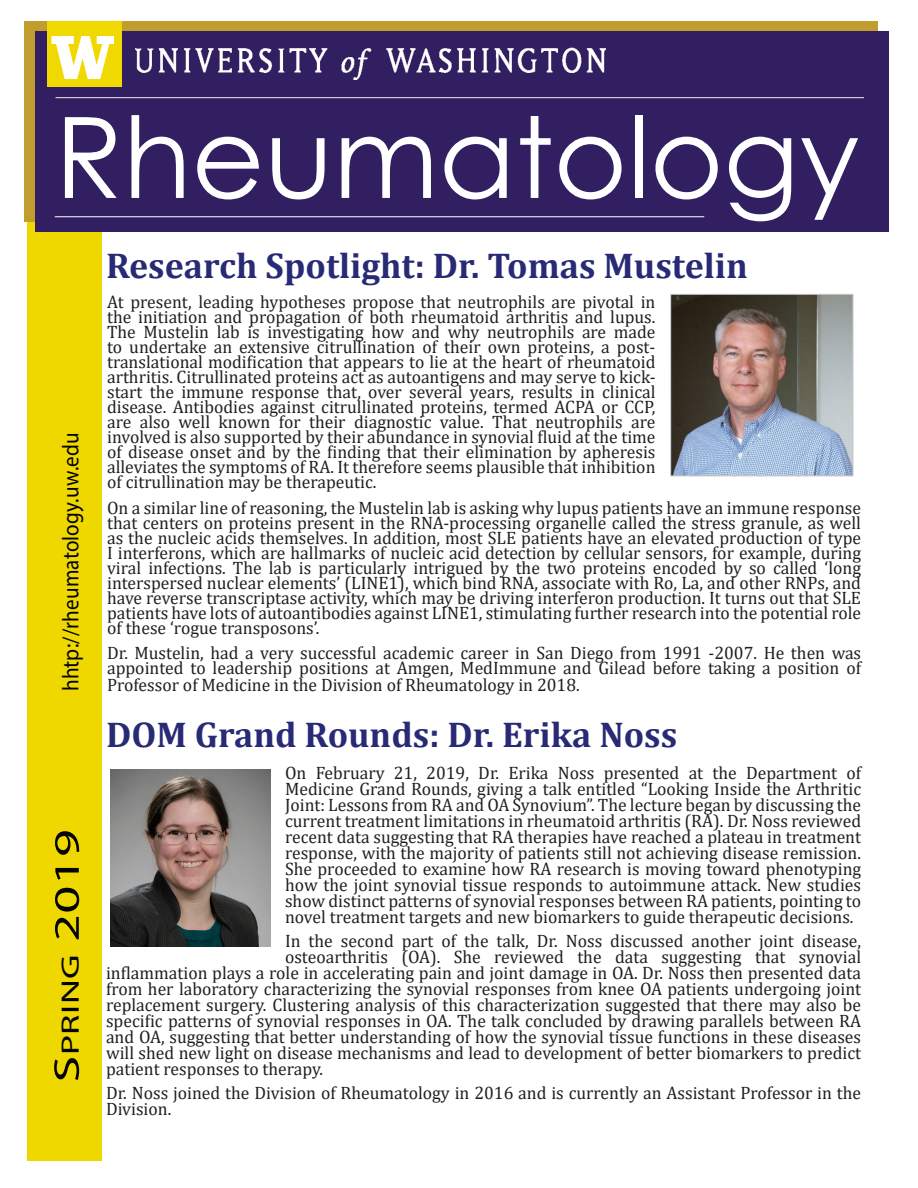
<style>
.page{position:relative;width:918px;height:1188px;background:#fff}
.page>*{position:absolute;margin:0;border:0;box-sizing:border-box;transform-origin:0 0}
.t1{font:112.5px "Century Gothic";color:#fff}
.t2{font:700 36px "Cambria";color:#282a75}
.t3{font:36px "Myriad Pro";color:#040503;scale:1.5 1}
.t4{font:23.1px "Myriad Pro";letter-spacing:.01em;color:#040503;scale:.91 1}
.t5{font:18px/15px "Cambria";color:#231f20;text-align:justify}
.s1{font-size:25.2px}
</style>
<div class="page">
<div style="left:28px;top:46px;width:74px;height:1115px;background:#efd800"></div>
<div style="left:24px;top:21px;width:854px;height:201px;background:#c09d2e"></div>
<div style="left:35px;top:31px;width:853px;height:201px;background:#311f62"></div>
<div style="left:47px;top:21px;width:75px;height:66px;background:#f0d900"></div>
<img style="left:51px;top:36px;width:554px;height:43px">
<hr style="left:56px;top:97px;width:808px;height:1px;background:#fae6f0">
<hr style="left:55px;top:216px;width:649px;height:1px;background:#fff">
<img style="left:672px;top:296px;width:179px;height:178px">
<div style="left:670px;top:294px;width:183px;height:182px;border:1px solid #c8c7c7"></div>
<img style="left:110px;top:770px;width:160px;height:176px">
<p class="t1" style="left:55px;top:79px;width:806px">Rheumatology</p>
<p class="t4" style="left:56px;top:691px;width:286px;rotate:-90deg">hhtp://rheumatology.uw.edu</p>
<p class="t3" style="left:45px;top:1082px;width:170px;rotate:-90deg">S<span class="s1">pring</span> 2019</p>
<p class="t2" style="left:106px;top:240px;width:643px">Research Spotlight: Dr. Tomas Mustelin</p>
<p class="t5" style="left:107px;top:294px;width:550px">At present, leading hypotheses propose that neutrophils are pivotal in the initiation and propagation of both rheumatoid arthritis and lupus.<br>The Mustelin lab is investigating how and why neutrophils are made to undertake an extensive citrullination of their own proteins, a post&shy;translational modification that appears to lie at the heart of rheumatoid arthritis. Citrullinated proteins act as autoantigens and may serve to kick&shy;start the immune response that, over several years, results in clinical disease. Antibodies against citrullinated proteins, termed ACPA or CCP, are also well known for their diagnostic value. That neutrophils are involved is also supported by their abundance in synovial fluid at the time of disease onset and by the finding that their elimination by apheresis alleviates the symptoms of RA. It therefore seems plausible that inhibition of citrullination may be therapeutic.</p>
<p class="t5" style="left:107px;top:500px;width:756px">On a similar line of reasoning, the Mustelin lab is asking why lupus patients have an immune response that centers on proteins present in the RNA-processing organelle called the stress granule, as well as the nucleic acids themselves. In addition, most SLE patients have an elevated production of type I interferons, which are hallmarks of nucleic acid detection by cellular sensors, for example, during viral infections. The lab is particularly intrigued by the two proteins encoded by so called ‘long interspersed nuclear elements’ (LINE1), which bind RNA, associate with Ro, La, and other RNPs, and have reverse transcriptase activity, which may be driving interferon production. It turns out that SLE patients have lots of autoantibodies against LINE1, stimulating further research into the potential role of these ‘rogue transposons’.</p>
<p class="t5" style="left:107px;top:645px;width:756px;line-height:15.8px">Dr. Mustelin, had a very successful academic career in San Diego from 1991 -2007. He then was appointed to leadership positions at Amgen, MedImmune and Gilead before taking a position of Professor of Medicine in the Division of Rheumatology in 2018.</p>
<p class="t2" style="left:106px;top:710px;width:573px">DOM Grand Rounds: Dr. Erika Noss</p>
<p class="t5" style="left:285px;top:764px;width:578px;line-height:16px">On February 21, 2019, Dr. Erika Noss presented at the Department of Medicine Grand Rounds, giving a talk entitled “Looking Inside the Arthritic Joint: Lessons from RA and OA Synovium”. The lecture began by discussing the current treatment limitations in rheumatoid arthritis (RA). Dr. Noss reviewed recent data suggesting that RA therapies have reached a plateau in treatment response, with the majority of patients still not achieving disease remission.<br>She proceeded to examine how RA research is moving toward phenotyping how the joint synovial tissue responds to autoimmune attack. New studies show distinct patterns of synovial responses between RA patients, pointing to novel treatment targets and new biomarkers to guide therapeutic decisions.</p>
<p class="t5" style="left:285px;top:933px;width:578px">In the second part of the talk, Dr. Noss discussed another joint disease,</p>
<p class="t5" style="left:285px;top:949px;width:578px">osteoarthritis (OA). She reviewed the data suggesting that synovial</p>
<p class="t5" style="left:106px;top:965px;width:757px">inflammation plays a role in accelerating pain and joint damage in OA. Dr. Noss then presented data</p>
<p class="t5" style="left:106px;top:981px;width:757px">from her laboratory characterizing the synovial responses from knee OA patients undergoing joint</p>
<p class="t5" style="left:106px;top:997px;width:757px">replacement surgery. Clustering analysis of this characterization suggested that there may also be</p>
<p class="t5" style="left:106px;top:1013px;width:757px">specific patterns of synovial responses in OA. The talk concluded by drawing parallels between RA</p>
<p class="t5" style="left:106px;top:1029px;width:757px">and OA, suggesting that better understanding of how the synovial tissue functions in these diseases</p>
<p class="t5" style="left:106px;top:1045px;width:757px">will shed new light on disease mechanisms and lead to development of better biomarkers to predict</p>
<p class="t5" style="left:106px;top:1061px;width:219px">patient responses to therapy.</p>
<p class="t5" style="left:106px;top:1084px;width:757px;line-height:16px">Dr. Noss joined the Division of Rheumatology in 2016 and is currently an Assistant Professor in the<br>Division.</p>
</div>
